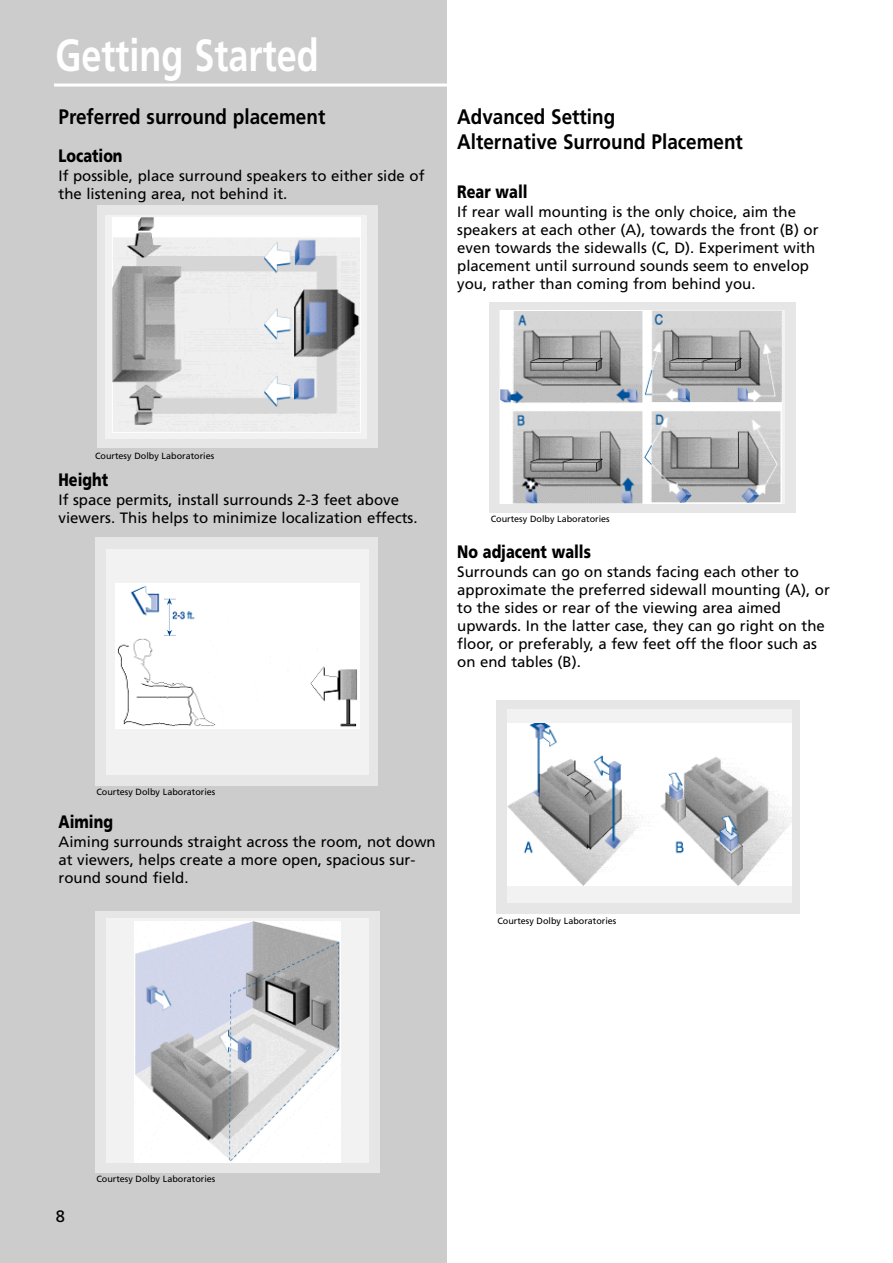
<style>
.page{position:relative;width:893px;height:1263px;background:#fff}
.page>*{position:absolute;margin:0;border:0;box-sizing:border-box;transform-origin:0 0}
.t1{font:700 45px "Frutiger";color:#fff;scale:.8 1}
.t2{font:700 21px/25.2px "Frutiger";color:#000;scale:.9 1}
.t3{font:900 18px "Frutiger";color:#000;scale:.8 1}
.t4{font:16.5px "Frutiger";color:#000}
.t5{font:15px/18px "Frutiger";color:#000}
.t6{font:9px "Frutiger";color:#000}
</style>
<div class="page">
<div style="left:0;top:0;width:446px;height:1263px;background:#ccc"></div>
<hr style="left:54px;top:84px;width:785px;height:3px;background:#fff">
<div style="left:97px;top:206px;width:281px;height:242px;background:#e6e6e6"></div>
<div style="left:105px;top:215px;width:262px;height:224px;background:#f2f2f2"></div>
<img style="left:113px;top:218px;width:247px;height:212px">
<div style="left:95px;top:911px;width:285px;height:261px;background:#e6e6e6"></div>
<div style="left:496px;top:700px;width:303px;height:213px;background:#e6e6e6"></div>
<div style="left:507px;top:710px;width:284px;height:193px;background:#f2f2f2"></div>
<img style="left:507px;top:724px;width:284px;height:161px">
<div style="left:95px;top:538px;width:282px;height:248px;background:#e6e6e6"></div>
<div style="left:106px;top:550px;width:263px;height:225px;background:#f2f2f2"></div>
<img style="left:115px;top:583px;width:244px;height:145px">
<div style="left:106px;top:918px;width:263px;height:245px;background:#f2f2f2"></div>
<img style="left:135px;top:922px;width:205px;height:241px">
<div style="left:489px;top:302px;width:306px;height:211px;background:#e6e6e6"></div>
<svg style="left:499px;top:310px;width:285px;height:193px"></svg>
<img style="left:501px;top:311px;width:280px;height:192px">
<h1 class="t1" style="left:56px;top:38px;width:330px">Getting Started</h1>
<h2 class="t2" style="left:58px;top:105px;width:298px">Preferred surround placement</h2>
<p class="t3" style="left:58px;top:148px;width:82px">Location</p>
<p class="t5" style="left:58px;top:168px;width:367px">If possible, place surround speakers to either side of the listening area, not behind it.</p>
<h2 class="t2" style="left:457px;top:105px;width:319px">Advanced Setting<br>Alternative Surround Placement</h2>
<p class="t3" style="left:457px;top:184px;width:90px">Rear wall</p>
<p class="t5" style="left:457px;top:204px;width:363px">If rear wall mounting is the only choice, aim the speakers at each other (A), towards the front (B) or even towards the sidewalls (C, D). Experiment with placement until surround sounds seem to envelop you, rather than coming from behind you.</p>
<p class="t6" style="left:95px;top:452px;width:120px">Courtesy Dolby Laboratories</p>
<p class="t3" style="left:58px;top:472px;width:64px">Height</p>
<p class="t5" style="left:58px;top:492px;width:360px">If space permits, install surrounds 2-3 feet above viewers. This helps to minimize localization effects.</p>
<p class="t6" style="left:490px;top:515px;width:120px">Courtesy Dolby Laboratories</p>
<p class="t3" style="left:457px;top:544px;width:169px">No adjacent walls</p>
<p class="t5" style="left:457px;top:564px;width:374px">Surrounds can go on stands facing each other to approximate the preferred sidewall mounting (A), or to the sides or rear of the viewing area aimed upwards. In the latter case, they can go right on the floor, or preferably, a few feet off the floor such as on end tables (B).</p>
<p class="t6" style="left:96px;top:788px;width:120px">Courtesy Dolby Laboratories</p>
<p class="t3" style="left:58px;top:814px;width:70px">Aiming</p>
<p class="t5" style="left:58px;top:834px;width:379px">Aiming surrounds straight across the room, not down at viewers, helps create a more open, spacious sur&shy;round sound field.</p>
<p class="t6" style="left:497px;top:917px;width:120px">Courtesy Dolby Laboratories</p>
<p class="t4" style="left:56px;top:1210px;width:11px">8</p>
<p class="t6" style="left:96px;top:1175px;width:120px">Courtesy Dolby Laboratories</p>
</div>
